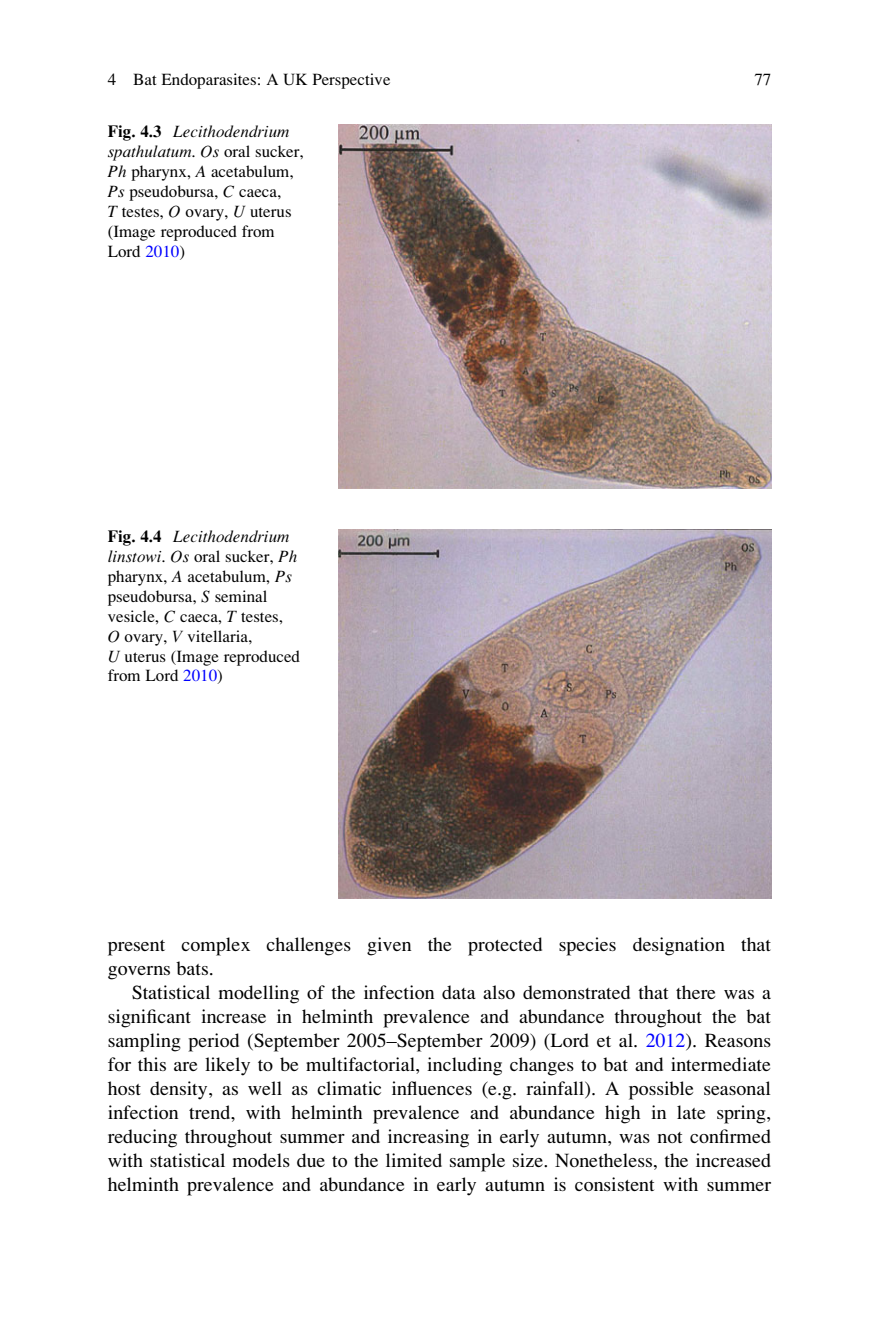
<style>
.page{position:relative;width:879px;height:1333px;background:#fff}
.page>*{position:absolute;margin:0;border:0;box-sizing:border-box;transform-origin:0 0}
.t1{font:20px/24px "Adv P6975";color:#000}
.t2{font:17px/20px "Adv P6975";color:#000}
.t3{font:17px/20px "Adv P696 A";color:#000}
.s1{font-family:"Adv P6960"}
.s2{font-family:"Adv P6975"}
.s3{font-family:"Adv P696 A"}
.s4{color:#00f}
</style>
<div class="page">
<img style="left:338px;top:125px;width:433px;height:363px">
<img style="left:338px;top:529px;width:433px;height:369px">
<p class="t2" style="left:108px;top:71px;width:284px">4 Bat Endoparasites: A UK Perspective</p>
<p class="t2" style="left:754px;top:71px;width:18px">77</p>
<p class="t3" style="left:108px;top:121px;width:197px"><span class="s1">Fig. 4.3</span> Lecithodendrium spathulatum<span class="s2">.</span> Os <span class="s2">oral sucker,</span></p>
<p class="t2" style="left:108px;top:163px;width:187px"><span class="s3">Ph</span> pharynx, <span class="s3">A</span> acetabulum,<br><span class="s3">Ps</span> pseudobursa, <span class="s3">C</span> caeca,<br><span class="s3">T</span> testes, <span class="s3">O</span> ovary, <span class="s3">U</span> uterus (Image reproduced from<br>Lord <span class="s4">2010</span>)</p>
<p class="t3" style="left:108px;top:526px;width:191px"><span class="s1">Fig. 4.4</span> Lecithodendrium linstowi<span class="s2">.</span> Os <span class="s2">oral sucker,</span> Ph</p>
<p class="t2" style="left:108px;top:567px;width:194px">pharynx, <span class="s3">A</span> acetabulum, <span class="s3">Ps </span>pseudobursa, <span class="s3">S</span> seminal vesicle, <span class="s3">C</span> caeca, <span class="s3">T</span> testes,<br><span class="s3">O</span> ovary, <span class="s3">V</span> vitellaria,<br><span class="s3">U</span> uterus (Image reproduced from Lord <span class="s4">2010</span>)</p>
<p class="t1" style="left:108px;top:934px;width:665px">present complex challenges given the protected species designation that governs bats.</p>
<p class="t1" style="left:108px;top:982px;width:665px;text-align:justify;text-indent:24px">Statistical modelling of the infection data also demonstrated that there was a significant increase in helminth prevalence and abundance throughout the bat sampling period (September 2005–September 2009) (Lord et al. <span class="s4">2012</span>). Reasons for this are likely to be multifactorial, including changes to bat and intermediate host density, as well as climatic influences (e.g. rainfall). A possible seasonal infection trend, with helminth prevalence and abundance high in late spring, reducing throughout summer and increasing in early autumn, was not confirmed with statistical models due to the limited sample size. Nonetheless, the increased helminth prevalence and abundance in early autumn is consistent with summer</p>
</div>
